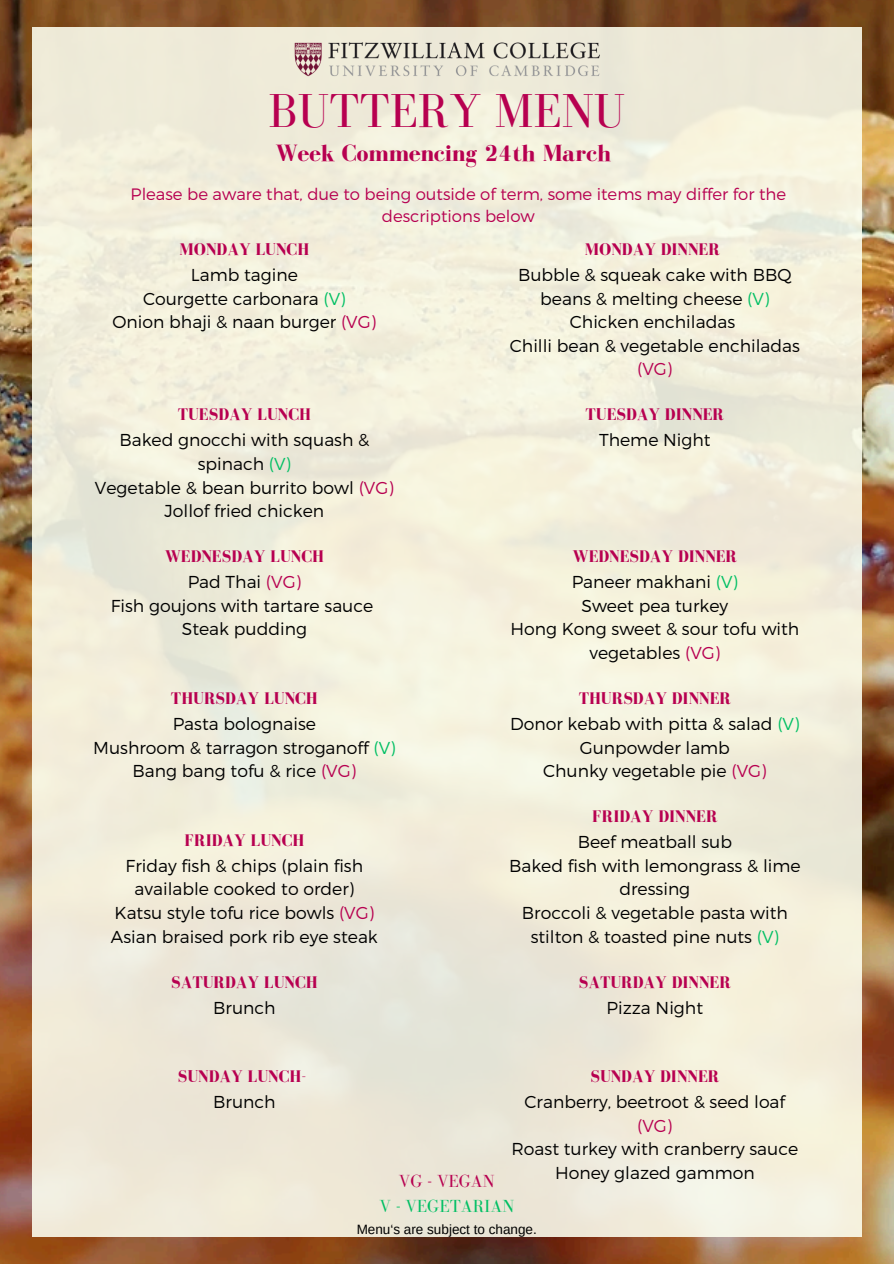
<style>
.page{position:relative;width:894px;height:1264px;background:#fff}
.page>*{position:absolute;margin:0;border:0;box-sizing:border-box;transform-origin:0 0}
.t1{font:49.05px "Bodoni FLF";color:#b70050}
.t2{font:700 24px "Bodoni FLF";color:#b70050}
.t3{font:18px "Bodoni FLF";color:#00bf63}
.t4{font:18px "Bodoni FLF";color:#b70050}
.t5{font:300 17.25px/23.7px "Montserrat";color:#000;text-align:center}
.t6{font:700 17.25px/25.8px "Bodoni FLF";color:#b70050;text-align:center}
.t7{font:300 16.5px/22.5px "Montserrat";color:#b70050;text-align:center}
.t8{font:13.5px "Arimo";color:#000}
.s1{font-family:"Montserrat";font-weight:300;color:#000}
.s2{color:#00bf63}
.s3{color:#b70050}
.s4{font-family:"Bodoni FLF";font-weight:700;color:#b70050}
.s5{font-family:"Montserrat";font-weight:300}
.s6{font-family:"Montserrat";font-weight:300;color:#00bf63}
</style>
<div class="page">
<img style="left:0;top:0;width:893px;height:1263px">
<div style="left:32px;top:27px;width:829px;height:1209px;background:#f2eddb"></div>
<img style="left:294px;top:42px;width:306px;height:35px">
<p class="t1" style="left:268px;top:84px;width:358px">BUTTERY MENU</p>
<p class="t2" style="left:275px;top:140px;width:337px">Week Commencing 24th March</p>
<p class="t7" style="left:131px;top:182px;width:656px">Please be aware that, due to being outside of term, some items may differ for the descriptions below</p>
<h1 class="t6" style="left:179px;top:236px;width:131px">MONDAY LUNCH<br><span class="s1">Lamb tagine</span></h1>
<h1 class="t5" style="left:113px;top:286px;width:265px">Courgette carbonara <span class="s2">(V)<br></span>Onion bhaji &amp; naan burger <span class="s3">(VG)</span></h1>
<h2 class="t5" style="left:119px;top:400px;width:251px;line-height:25.8px"><span class="s4">TUESDAY LUNCH<br></span>Baked gnocchi with squash &amp;</h2>
<h2 class="t5" style="left:95px;top:451px;width:300px">spinach <span class="s2">(V)<br></span>Vegetable &amp; bean burrito bowl <span class="s3">(VG)<br></span>Jollof fried chicken</h2>
<h4 class="t6" style="left:165px;top:543px;width:161px">WEDNESDAY LUNCH<br><span class="s1">Pad Thai</span> <span class="s5">(VG)</span></h4>
<h4 class="t5" style="left:111px;top:593px;width:264px">Fish goujons with tartare sauce<br>Steak pudding</h4>
<h4 class="t5" style="left:171px;top:684px;width:148px;line-height:25.8px;text-align:left"><span class="s4">THURSDAY LUNCH<br></span>Pasta bolognaise</h4>
<h4 class="t5" style="left:93px;top:734px;width:304px">Mushroom &amp; tarragon stroganoff <span class="s2">(V)<br></span>Bang bang tofu &amp; rice <span class="s3">(VG)</span></h4>
<h4 class="t5" style="left:126px;top:826px;width:239px;line-height:25.8px"><span class="s4">FRIDAY LUNCH<br></span>Friday fish &amp; chips (plain fish</h4>
<h4 class="t5" style="left:111px;top:876px;width:268px">available cooked to order)<br>Katsu style tofu rice bowls <span class="s3">(VG)<br></span>Asian braised pork rib eye steak</h4>
<h4 class="t6" style="left:171px;top:969px;width:148px">SATURDAY LUNCH<br><span class="s1">Brunch</span></h4>
<h4 class="t5" style="left:518px;top:235px;width:275px;line-height:25.8px"><span class="s4">MONDAY DINNER<br></span>Bubble &amp; squeak cake with BBQ</h4>
<h4 class="t5" style="left:509px;top:286px;width:291px">beans &amp; melting cheese <span class="s2">(V)<br></span>Chicken enchiladas<br>Chilli bean &amp; vegetable enchiladas <span class="s3">(VG)</span></h4>
<h3 class="t6" style="left:585px;top:402px;width:140px">TUESDAY DINNER<br><span class="s1">Theme Night</span></h3>
<h3 class="t6" style="left:571px;top:543px;width:168px;text-align:left">WEDNESDAY DINNER<br><span class="s1">Paneer makhani</span> <span class="s6">(V)</span></h3>
<h3 class="t5" style="left:510px;top:593px;width:290px">Sweet pea turkey<br>Hong Kong sweet &amp; sour tofu with vegetables <span class="s3">(VG)</span></h3>
<h4 class="t5" style="left:510px;top:684px;width:291px;line-height:25.8px"><span class="s4">THURSDAY DINNER<br></span>Donor kebab with pitta &amp; salad <span class="s2">(V)</span></h4>
<h4 class="t5" style="left:543px;top:734px;width:225px">Gunpowder lamb<br>Chunky vegetable pie <span class="s3">(VG)</span></h4>
<h4 class="t5" style="left:577px;top:802px;width:156px;line-height:25.8px"><span class="s4">FRIDAY DINNER<br></span>Beef meatball sub</h4>
<h4 class="t5" style="left:509px;top:853px;width:293px">Baked fish with lemongrass &amp; lime dressing<br>Broccoli &amp; vegetable pasta with stilton &amp; toasted pine nuts <span class="s2">(V)</span></h4>
<h4 class="t6" style="left:578px;top:969px;width:154px">SATURDAY DINNER<br><span class="s1">Pizza Night</span></h4>
<h4 class="t6" style="left:178px;top:1063px;width:130px">SUNDAY LUNCH-<br><span class="s1">Brunch</span></h4>
<h4 class="t5" style="left:524px;top:1062px;width:262px;line-height:25.8px"><span class="s4">SUNDAY DINNER<br></span>Cranberry, beetroot &amp; seed loaf</h4>
<h4 class="t5" style="left:511px;top:1112px;width:288px"><span class="s3">(VG)<br></span>Roast turkey with cranberry sauce<br>Honey glazed gammon</h4>
<h4 class="t4" style="left:399px;top:1171px;width:97px">VG - VEGAN</h4>
<h3 class="t3" style="left:379px;top:1196px;width:136px">V - VEGETARIAN</h3>
<h4 class="t8" style="left:356px;top:1221px;width:181px">Menu‘s are subject to change.</h4>
</div>
